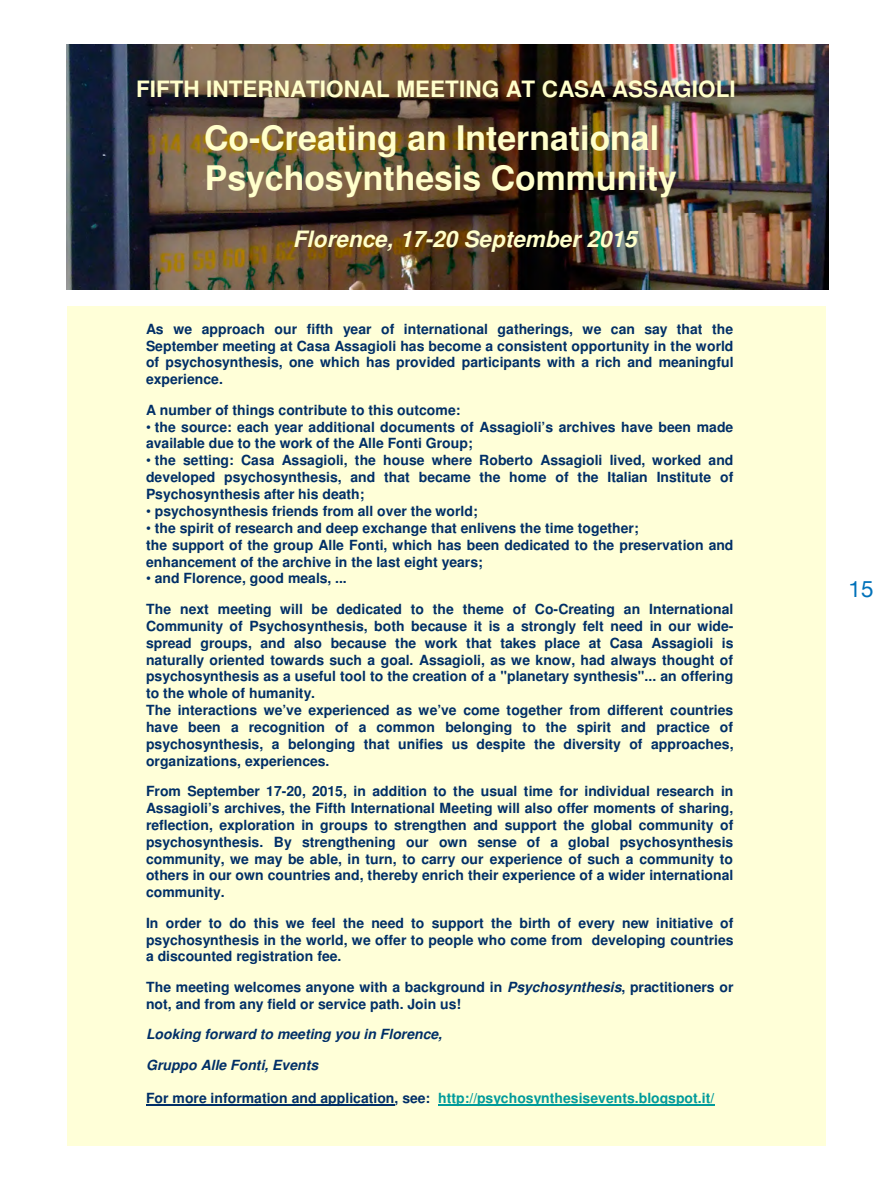
<style>
.page{position:relative;width:893px;height:1191px;background:#fff}
.page>*{position:absolute;margin:0;border:0;box-sizing:border-box;transform-origin:0 0}
.t1{font:700 33.9px/40.5px "Helvetica";color:#ffffcb}
.t2{font:700 33.75px/40.3px "Helvetica";color:#ffffcb}
.t3{font:700 22.5px "Helvetica";color:#ffffcb}
.t4{font:italic 700 22.5px "Helvetica";color:#ffffcb}
.t5{font:22.5px "Helvetica Neue";color:#0071b9}
.t6{font:700 22.35px "Helvetica";color:#ffffcb}
.t7{font:italic 700 22.35px "Helvetica";color:#ffffcb}
.t8{font:700 14.1px/17px "Helvetica";color:#002f67}
.t9{font:italic 700 14.1px "Helvetica";letter-spacing:.005em;color:#002f67}
.t10{font:700 14.1px "Helvetica";color:#009b9b}
.t11{font:700 13.95px/16.8px "Helvetica";color:#002f67}
.t12{font:700 13.95px "Helvetica";color:#009b9b}
.t13{font:italic 700 13.95px/30.5px "Helvetica";letter-spacing:.005em;color:#002f67}
.s1{font-weight:400}
.s2{font-style:italic}
.s3{color:#002f67}
</style>
<div class="page">
<img style="left:67px;top:44px;width:761px;height:245px">
<div style="left:67px;top:306px;width:759px;height:840px;background:#ffffd8"></div>
<hr style="left:146px;top:1104px;width:249px;height:2px;background:#002f67">
<hr style="left:438px;top:1104px;width:276px;height:2px;background:#009b9b">
<h3 class="t3" style="left:136px;top:80px;width:601px">FIFTH INTERNATIONAL MEETING AT CASA ASSAGIOLI</h3>
<h1 class="t1" style="left:204px;top:121px;width:474px">Co-Creating an International<br>Psychosynthesis Community</h1>
<h3 class="t4" style="left:293px;top:231px;width:345px">Florence, 17-20 September 2015</h3>
<h3 class="t6" style="left:136px;top:86px;width:599px">FIFTH INTERNATIONAL MEETING AT CASA ASSAGIOLI</h3>
<h2 class="t2" style="left:204px;top:126px;width:472px">Co-Creating an International<br>Psychosynthesis Community</h2>
<h3 class="t7" style="left:293px;top:235px;width:344px">Florence, 17-20 September 2015</h3>
<p class="t8" style="left:146px;top:317px;width:591px;text-align:justify">As we approach our fifth year of international gatherings, we can say that the September meeting at Casa Assagioli has become a consistent opportunity in the world of psychosynthesis, one which has provided participants with a rich and meaningful experience.</p>
<p class="t8" style="left:146px;top:398px;width:317px">A number of things contribute to this outcome:</p>
<p class="t8" style="left:146px;top:415px;width:591px"><span class="s1">•</span> the source: each year additional documents of Assagioli’s archives have been made available due to the work of the Alle Fonti Group;</p>
<p class="t8" style="left:146px;top:449px;width:591px;text-align:justify"><span class="s1">•</span> the setting: Casa Assagioli, the house where Roberto Assagioli lived, worked and developed psychosynthesis, and that became the home of the Italian Institute of Psychosynthesis after his death;</p>
<p class="t8" style="left:146px;top:500px;width:334px"><span class="s1">•</span> psychosynthesis friends from all over the world;</p>
<p class="t8" style="left:146px;top:517px;width:591px"><span class="s1">•</span> the spirit of research and deep exchange that enlivens the time together;<br>the support of the group Alle Fonti, which has been dedicated to the preservation and enhancement of the archive in the last eight years;</p>
<p class="t8" style="left:146px;top:561px;width:591px;line-height:30.6px"><span class="s1">•</span> and Florence, good meals, ...<br>The next meeting will be dedicated to the theme of Co-Creating an International</p>
<p class="t8" style="left:146px;top:615px;width:591px">Community of Psychosynthesis, both because it is a strongly felt need in our wide&shy;spread groups, and also because the work that takes place at Casa Assagioli is naturally oriented towards such a goal. Assagioli, as we know, had always thought of psychosynthesis as a useful tool to the creation of a "planetary synthesis"... an offering to the whole of humanity.<br>The interactions we’ve experienced as we’ve come together from different countries have been a recognition of a common belonging to the spirit and practice of psychosynthesis, a belonging that unifies us despite the diversity of approaches, organizations, experiences.</p>
<p class="t8" style="left:146px;top:781px;width:591px;text-align:justify">From September 17-20, 2015, in addition to the usual time for individual research in Assagioli’s archives, the Fifth International Meeting will also offer moments of sharing, reflection, exploration in groups to strengthen and support the global community of psychosynthesis. By strengthening our own sense of a global psychosynthesis community, we may be able, in turn, to carry our experience of such a community to others in our own countries and, thereby enrich their experience of a wider international community.</p>
<p class="t8" style="left:146px;top:913px;width:591px;text-align:justify">In order to do this we feel the need to support the birth of every new initiative of psychosynthesis in the world, we offer to people who come from developing countries a discounted registration fee.</p>
<p class="t8" style="left:146px;top:977px;width:591px">The meeting welcomes anyone with a background in <span class="s2">Psychosynthesis</span>, practitioners or not, and from any field or service path. Join us!</p>
<p class="t9" style="left:146px;top:1026px;width:299px">Looking forward to meeting you in Florence,</p>
<p class="t11" style="left:146px;top:322px;width:589px;text-align:justify">As we approach our fifth year of international gatherings, we can say that the September meeting at Casa Assagioli has become a consistent opportunity in the world of psychosynthesis, one which has provided participants with a rich and meaningful experience.</p>
<p class="t11" style="left:146px;top:402px;width:316px">A number of things contribute to this outcome:</p>
<p class="t11" style="left:146px;top:419px;width:589px"><span class="s1">•</span> the source: each year additional documents of Assagioli’s archives have been made available due to the work of the Alle Fonti Group;</p>
<p class="t11" style="left:146px;top:453px;width:589px;text-align:justify"><span class="s1">•</span> the setting: Casa Assagioli, the house where Roberto Assagioli lived, worked and developed psychosynthesis, and that became the home of the Italian Institute of Psychosynthesis after his death;</p>
<p class="t11" style="left:146px;top:504px;width:333px"><span class="s1">•</span> psychosynthesis friends from all over the world;</p>
<p class="t11" style="left:146px;top:521px;width:589px"><span class="s1">•</span> the spirit of research and deep exchange that enlivens the time together;<br>the support of the group Alle Fonti, which has been dedicated to the preservation and enhancement of the archive in the last eight years;</p>
<p class="t11" style="left:146px;top:564px;width:589px;line-height:30.5px"><span class="s1">•</span> and Florence, good meals, ...<br>The next meeting will be dedicated to the theme of Co-Creating an International</p>
<p class="t11" style="left:146px;top:619px;width:589px">Community of Psychosynthesis, both because it is a strongly felt need in our wide&shy;spread groups, and also because the work that takes place at Casa Assagioli is naturally oriented towards such a goal. Assagioli, as we know, had always thought of psychosynthesis as a useful tool to the creation of a "planetary synthesis"... an offering to the whole of humanity.<br>The interactions we’ve experienced as we’ve come together from different countries have been a recognition of a common belonging to the spirit and practice of psychosynthesis, a belonging that unifies us despite the diversity of approaches, organizations, experiences.</p>
<p class="t11" style="left:146px;top:784px;width:589px;text-align:justify">From September 17-20, 2015, in addition to the usual time for individual research in Assagioli’s archives, the Fifth International Meeting will also offer moments of sharing, reflection, exploration in groups to strengthen and support the global community of psychosynthesis. By strengthening our own sense of a global psychosynthesis community, we may be able, in turn, to carry our experience of such a community to others in our own countries and, thereby enrich their experience of a wider international community.</p>
<p class="t11" style="left:146px;top:915px;width:589px;text-align:justify">In order to do this we feel the need to support the birth of every new initiative of psychosynthesis in the world, we offer to people who come from developing countries a discounted registration fee.</p>
<p class="t11" style="left:146px;top:979px;width:589px">The meeting welcomes anyone with a background in <span class="s2">Psychosynthesis</span>, practitioners or not, and from any field or service path. Join us!</p>
<p class="t13" style="left:146px;top:1020px;width:298px">Looking forward to meeting you in Florence,<br>Gruppo Alle Fonti, Events</p>
<p class="t12" style="left:146px;top:1092px;width:570px"><span class="s3">For more information and application, see:</span> http://psychosynthesisevents.blogspot.it/</p>
<p class="t10" style="left:661px;top:1091px;width:56px">gspot.it/</p>
<h3 class="t5" style="left:849px;top:573px;width:27px">15</h3>
</div>
